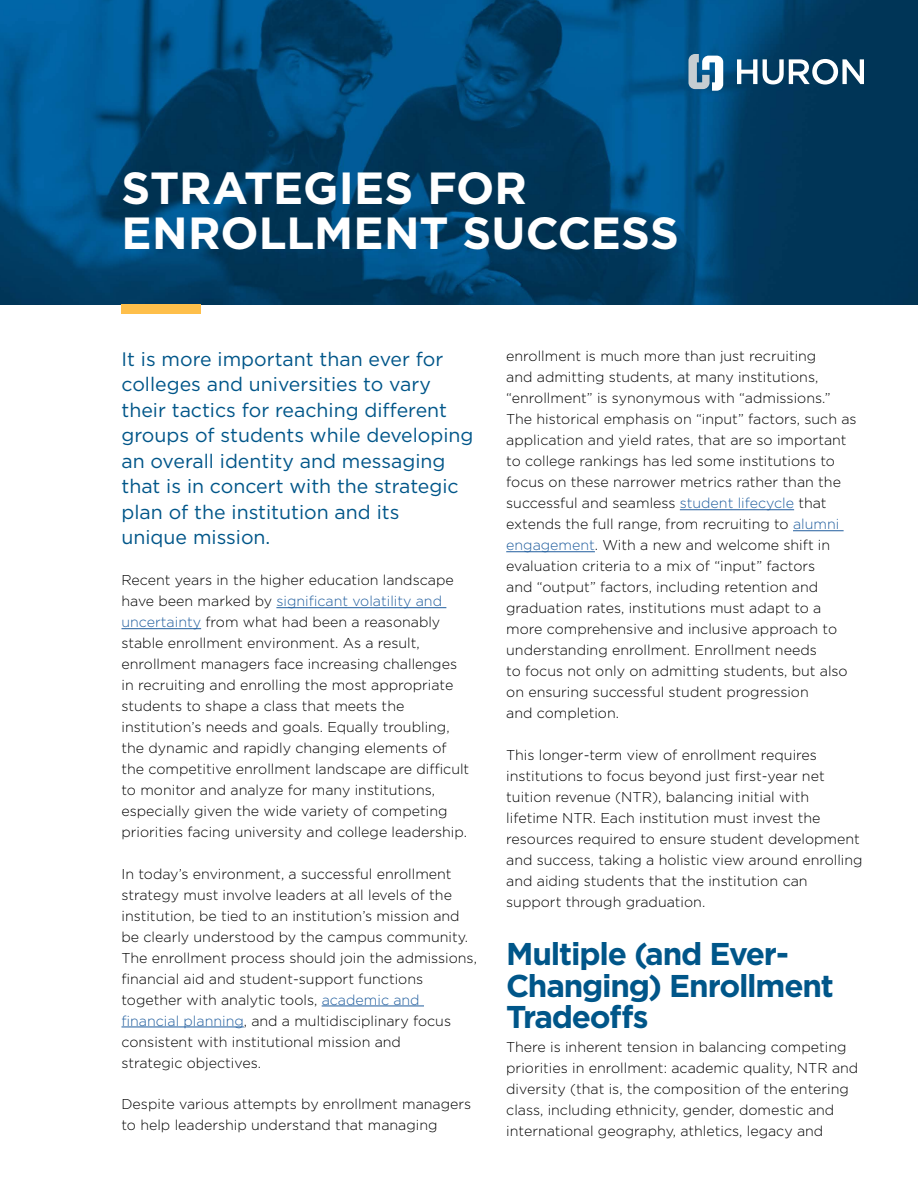
<style>
.page{position:relative;width:918px;height:1188px;background:#fff}
.page>*{position:absolute;margin:0;border:0;box-sizing:border-box;transform-origin:0 0}
.t1{font:700 45px/45px "Gotham";color:#fff}
.t2{font:700 31.5px/31.5px "Gotham";letter-spacing:-.04em;color:#005689}
.t3{font:19.5px/25.5px "Gotham";color:#005689}
.t4{font:300 14.25px/21px "Gotham";color:#000}
.s1{color:#215e9e}
</style>
<div class="page">
<hr style="left:276px;top:607px;width:170px;height:1px;background:#215e9e">
<hr style="left:122px;top:628px;width:79px;height:1px;background:#215e9e">
<hr style="left:322px;top:1006px;width:102px;height:1px;background:#215e9e">
<hr style="left:122px;top:1027px;width:122px;height:1px;background:#215e9e">
<hr style="left:680px;top:509px;width:114px;height:1px;background:#215e9e">
<hr style="left:793px;top:530px;width:51px;height:1px;background:#215e9e">
<hr style="left:506px;top:551px;width:89px;height:1px;background:#215e9e">
<img style="left:0;top:0;width:918px;height:305px">
<div style="left:122px;top:305px;width:79px;height:9px;background:#febf4b"></div>
<svg style="left:737px;top:59px;width:20px;height:25px"></svg>
<svg style="left:763px;top:59px;width:101px;height:26px"></svg>
<svg style="left:688px;top:54px;width:35px;height:37px"></svg>
<h1 class="t1" style="left:122px;top:166px;width:559px">STRATEGIES FOR<br>ENROLLMENT SUCCESS</h1>
<p class="t3" style="left:122px;top:345px;width:354px">It is more important than ever for colleges and universities to vary their tactics for reaching different groups of students while developing an overall identity and messaging that is in concert with the strategic plan of the institution and its<br>unique mission.</p>
<p class="t4" style="left:122px;top:569px;width:349px">Recent years in the higher education landscape have been marked by <span class="s1">significant volatility and uncertainty</span> from what had been a reasonably stable enrollment environment. As a result, enrollment managers face increasing challenges in recruiting and enrolling the most appropriate students to shape a class that meets the institution’s needs and goals. Equally troubling, the dynamic and rapidly changing elements of the competitive enrollment landscape are difficult to monitor and analyze for many institutions, especially given the wide variety of competing priorities facing university and college leadership.</p>
<p class="t4" style="left:122px;top:863px;width:357px">In today’s environment, a successful enrollment strategy must involve leaders at all levels of the institution, be tied to an institution’s mission and be clearly understood by the campus community.<br>The enrollment process should join the admissions, financial aid and student-support functions together with analytic tools, <span class="s1">academic and financial planning</span>, and a multidisciplinary focus consistent with institutional mission and<br>strategic objectives.</p>
<p class="t4" style="left:122px;top:1093px;width:351px">Despite various attempts by enrollment managers to help leadership understand that managing</p>
<p class="t4" style="left:506px;top:345px;width:352px">enrollment is much more than just recruiting<br>and admitting students, at many institutions, “enrollment” is synonymous with “admissions.” The historical emphasis on “input” factors, such as application and yield rates, that are so important to college rankings has led some institutions to focus on these narrower metrics rather than the successful and seamless <span class="s1">student lifecycle</span> that extends the full range, from recruiting to <span class="s1">alumni engagement</span>. With a new and welcome shift in evaluation criteria to a mix of “input” factors<br>and “output” factors, including retention and graduation rates, institutions must adapt to a more comprehensive and inclusive approach to understanding enrollment. Enrollment needs<br>to focus not only on admitting students, but also on ensuring successful student progression<br>and completion.</p>
<p class="t4" style="left:506px;top:744px;width:358px">This longer-term view of enrollment requires institutions to focus beyond just first-year net tuition revenue (NTR), balancing initial with lifetime NTR. Each institution must invest the resources required to ensure student development and success, taking a holistic view around enrolling and aiding students that the institution can support through graduation.</p>
<h2 class="t2" style="left:506px;top:938px;width:329px">Multiple (and Ever-<br>Changing) Enrollment<br>Tradeoffs</h2>
<p class="t4" style="left:506px;top:1036px;width:354px">There is inherent tension in balancing competing priorities in enrollment: academic quality, NTR and diversity (that is, the composition of the entering class, including ethnicity, gender, domestic and international geography, athletics, legacy and</p>
</div>
